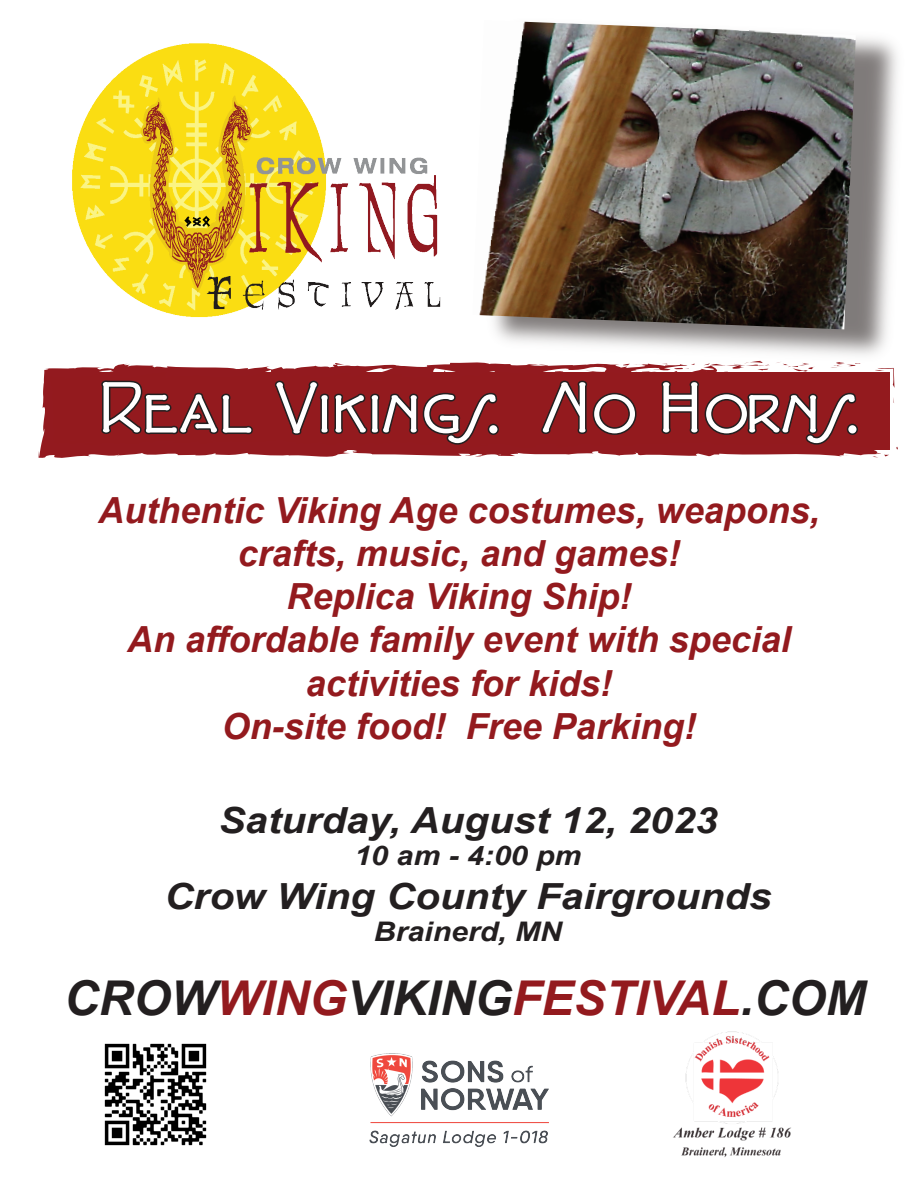
<style>
.page{position:relative;width:918px;height:1188px;background:#fff}
.page>*{position:absolute;margin:0;border:0;box-sizing:border-box;transform-origin:0 0}
.t1{font:81px "P22 Eaglefeather SC Bd";color:#fff}
.t2{font:italic 700 48px "Arial";color:#231f20}
.t3{font:italic 700 36px/43.2px "Arial";color:#931a1e;text-align:center}
.t4{font:italic 700 36px "Arial";color:#231f20;scale:1.12 1}
.t5{font:italic 700 27px "Arial";color:#231f20;scale:1.12 1}
.s1{color:#931a1e}
</style>
<div class="page">
<img style="left:72px;top:43px;width:369px;height:275px">
<svg style="left:883px;top:368px;width:11px;height:20px"></svg>
<svg style="left:39px;top:363px;width:844px;height:95px;fill:#931a1f"></svg>
<svg style="left:95px;top:372px;width:172px;height:71px;background:#871a1e"></svg>
<svg style="left:274px;top:362px;width:224px;height:84px;background:#8d2528"></svg>
<div style="left:488px;top:424px;width:11px;height:11px;border:2px solid #231f20;border-radius:50%"></div>
<svg style="left:527px;top:367px;width:337px;height:78px;background:#8d2428"></svg>
<div style="left:847px;top:424px;width:11px;height:11px;border:2px solid #231f20;border-radius:50%"></div>
<img style="left:482px;top:37px;width:415px;height:330px">
<img style="left:479px;top:21px;width:377px;height:308px">
<img style="left:369px;top:1053px;width:180px;height:94px">
<img style="left:673px;top:1031px;width:118px;height:127px">
<img style="left:104px;top:1043px;width:103px;height:103px">
<h1 class="t1" style="left:98px;top:361px;width:764px">Real Vikings. No Horns.</h1>
<p class="t3" style="left:98px;top:490px;width:723px">Authentic Viking Age costumes, weapons, crafts, music, and games!<br>Replica Viking Ship!<br>An affordable family event with special activities for kids!<br>On-site food! Free Parking!</p>
<p class="t4" style="left:218px;top:796px;width:447px">Saturday, August 12, 2023</p>
<p class="t5" style="left:354px;top:838px;width:204px">10 am - 4:00 pm</p>
<p class="t4" style="left:165px;top:872px;width:544px">Crow Wing County Fairgrounds</p>
<p class="t5" style="left:374px;top:914px;width:170px">Brainerd, MN</p>
<h2 class="t2" style="left:64px;top:966px;width:803px">CROW<span class="s1">WING</span>VIKING<span class="s1">FESTIVAL</span>.COM</h2>
</div>
